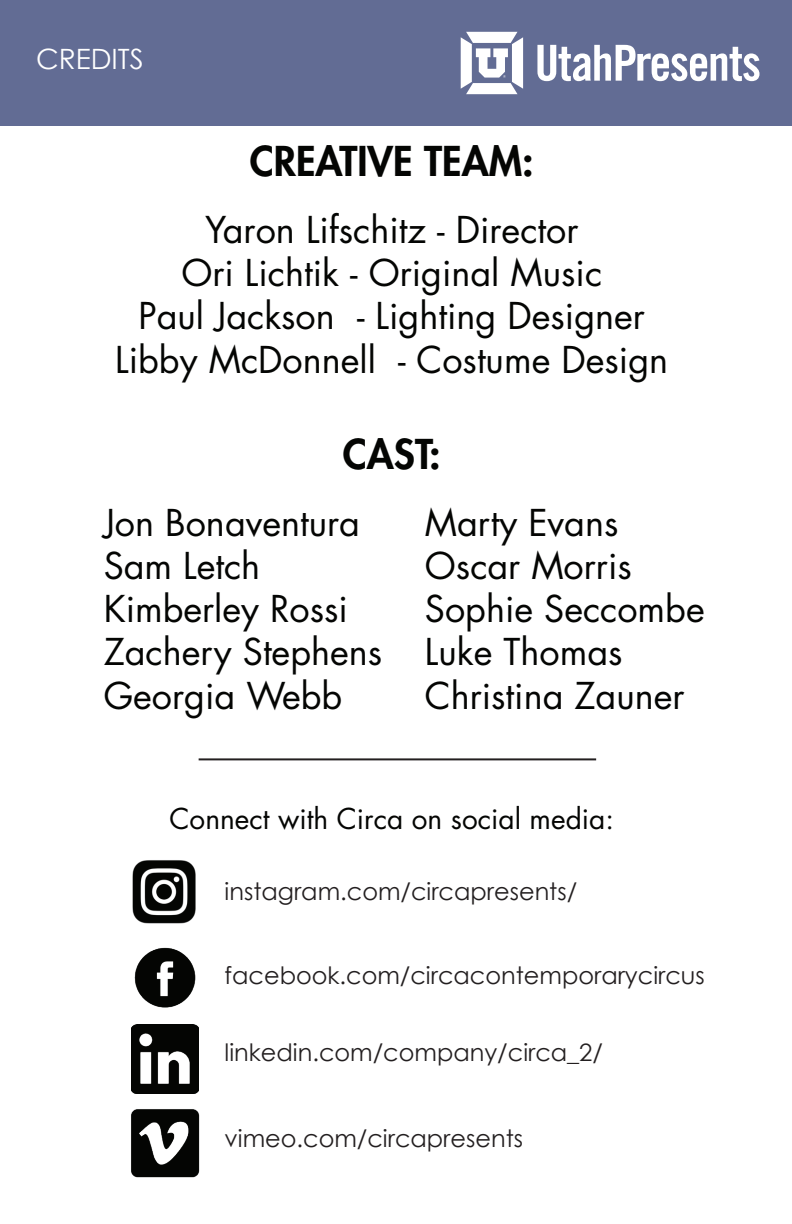
<style>
.page{position:relative;width:792px;height:1224px;background:#fff}
.page>*{position:absolute;margin:0;border:0;box-sizing:border-box;transform-origin:0 0}
.t1{font:800 40px "Futura Std";color:#040503}
.t2{font:36px/43.2px "Futura Std";color:#040503;text-align:center}
.t3{font:28px "Futura Std";color:#040503}
.t4{font:28px "Century Gothic";color:#fff}
.t5{font:24px "Century Gothic";color:#231f20}
</style>
<div class="page">
<div style="left:0;top:0;width:792px;height:126px;background:#626c94"></div>
<svg style="left:537px;top:45px;width:223px;height:36px"></svg>
<svg style="left:461px;top:32px;width:62px;height:62px"></svg>
<img style="left:132px;top:860px;width:64px;height:64px">
<img style="left:134px;top:947px;width:62px;height:61px">
<img style="left:131px;top:1024px;width:68px;height:69px">
<img style="left:131px;top:1109px;width:69px;height:69px">
<hr style="left:199px;top:758px;width:397px;height:2px;background:#231f20">
<p class="t4" style="left:36px;top:40px;width:109px">CREDITS</p>
<p class="t1" style="left:250px;top:136px;width:286px">CREATIVE TEAM:</p>
<p class="t2" style="left:115px;top:208px;width:554px">Yaron Lifschitz - Director<br>Ori Lichtik - Original Music<br>Paul Jackson - Lighting Designer<br>Libby McDonnell - Costume Design</p>
<p class="t1" style="left:343px;top:428px;width:99px">CAST:</p>
<p class="t2" style="left:104px;top:501px;width:258px">Jon Bonaventura</p>
<p class="t2" style="left:425px;top:501px;width:195px">Marty Evans</p>
<p class="t2" style="left:104px;top:544px;width:158px">Sam Letch</p>
<p class="t2" style="left:425px;top:544px;width:208px">Oscar Morris</p>
<p class="t2" style="left:104px;top:588px;width:246px">Kimberley Rossi</p>
<p class="t2" style="left:104px;top:588px;width:603px;text-align:left;text-indent:321px">Sophie Seccombe<br>Zachery Stephens Luke Thomas<br>Georgia Webb</p>
<p class="t2" style="left:425px;top:674px;width:261px">Christina Zauner</p>
<p class="t3" style="left:170px;top:800px;width:446px">Connect with Circa on social media:</p>
<p class="t5" style="left:225px;top:875px;width:354px">instagram.com/circapresents/</p>
<p class="t5" style="left:225px;top:959px;width:482px">facebook.com/circacontemporarycircus</p>
<p class="t5" style="left:225px;top:1036px;width:380px">linkedin.com/company/circa_2/</p>
<p class="t5" style="left:225px;top:1122px;width:300px">vimeo.com/circapresents</p>
</div>
